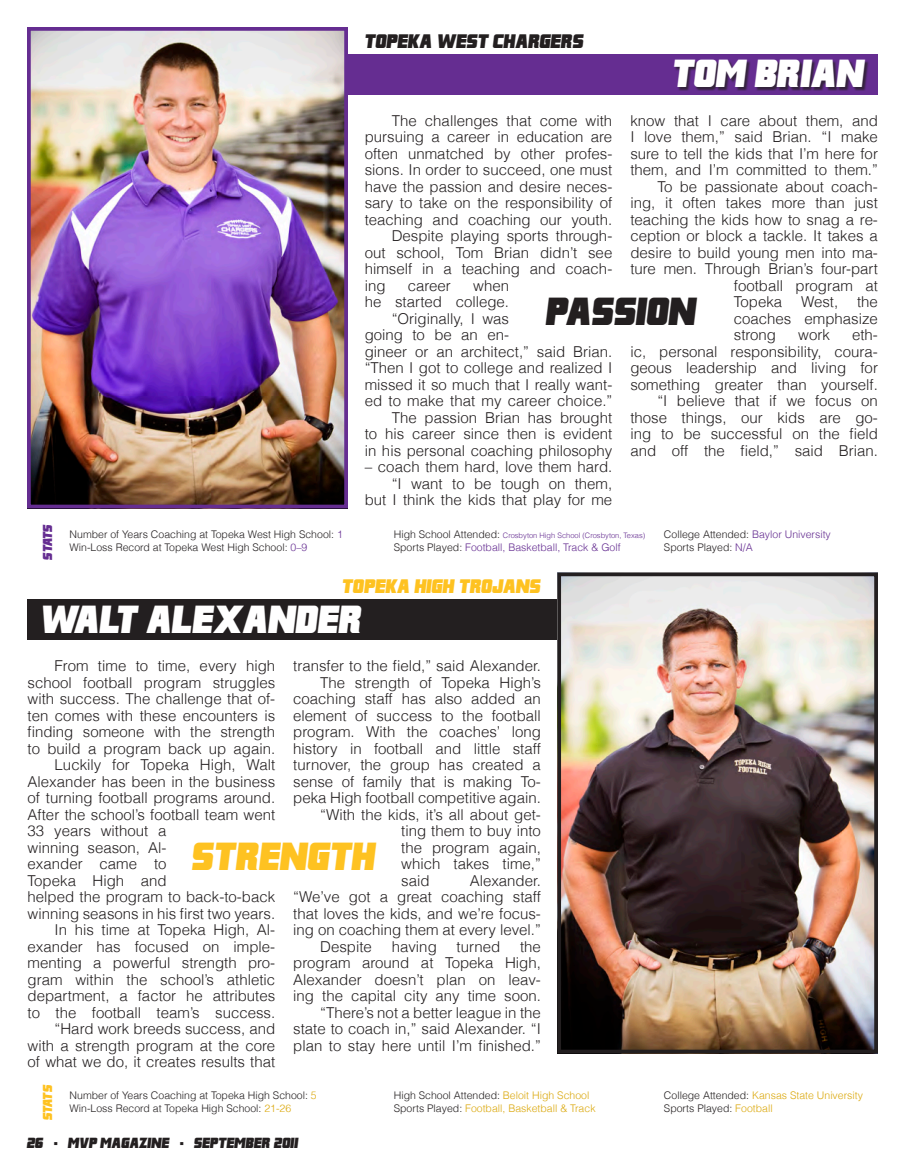
<style>
.page{position:relative;width:905px;height:1175px;background:#fff}
.page>*{position:absolute;margin:0;border:0;box-sizing:border-box;transform-origin:0 0}
.t1{font:italic 36px "Franklin M54";color:#fff}
.t2{font:italic 36px "Franklin M54";color:#fec221}
.t3{font:italic 36px "Franklin M54";color:#231f20}
.t4{font:italic 18px "Franklin M54";color:#231f20}
.t5{font:italic 18px "Franklin M54";color:#fec221}
.t6{font:300 15px/16.5px "Helvetica";color:#231f20;text-align:justify}
.t7{font:italic 13.5px "Franklin M54";color:#231f20}
.t8{font:italic 12px "Franklin M54";letter-spacing:-.045em;color:#652d91}
.t9{font:italic 12px "Franklin M54";letter-spacing:-.045em;color:#fec221}
.t10{font:300 10.5px "Helvetica";color:#231f20}
.t11{font:300 10.5px "Helvetica";color:#dba80c}
.t12{font:300 10.5px "Helvetica";color:#652d91}
.t13{font:300 7.5px "Helvetica";color:#652d91}
.s1{color:#652d91}
.s2{font-size:10.5px;color:#231f20}
.s3{color:#231f20}
.s4{color:#dba80c}
.s5{font-family:"Franklin Gothic";font-weight:800}
</style>
<div class="page">
<div style="left:27px;top:599px;width:850px;height:41px;background:#231f20"></div>
<div style="left:28px;top:54px;width:850px;height:40px;background:#652d91"></div>
<div style="left:674px;top:60px;width:195px;height:31px;background:#231f20;opacity:.75"></div>
<img style="left:32px;top:32px;width:311px;height:471px">
<div style="left:27px;top:27px;width:321px;height:481px;border:4px solid #652d91"></div>
<img style="left:562px;top:577px;width:311px;height:471px">
<div style="left:557px;top:572px;width:321px;height:481px;border:4px solid #231f20"></div>
<p class="t4" style="left:364px;top:31px;width:221px">TOPEKA WEST CHARGERS</p>
<p class="t1" style="left:672px;top:54px;width:194px">TOM BRIAN</p>
<p class="t6" style="left:364px;top:112px;width:249px;text-indent:27px">The challenges that come with pursuing a career in education are often unmatched by other profes&shy;sions. In order to succeed, one must have the passion and desire neces&shy;sary to take on the responsibility of teaching and coaching our youth.</p>
<p class="t6" style="left:364px;top:227px;width:249px;text-indent:27px">Despite playing sports through&shy;out school, Tom Brian didn’t see himself in a teaching and coach&shy;ing</p>
<p class="t6" style="left:630px;top:112px;width:249px">know that I care about them, and I love them,” said Brian. “I make sure to tell the kids that I’m here for them, and I’m committed to them.”</p>
<p class="t6" style="left:657px;top:178px;width:222px">To be passionate about coach-</p>
<p class="t6" style="left:630px;top:194px;width:249px">ing, it often takes more than just</p>
<p class="t6" style="left:630px;top:211px;width:249px">teaching the kids how to snag a re-</p>
<p class="t6" style="left:630px;top:227px;width:249px">ception or block a tackle. It takes a</p>
<p class="t6" style="left:630px;top:244px;width:249px">desire to build young men into ma-</p>
<p class="t6" style="left:630px;top:260px;width:249px">ture men. Through Brian’s four-part</p>
<p class="t6" style="left:733px;top:277px;width:145px">football program at</p>
<p class="t6" style="left:733px;top:293px;width:50px">Topeka</p>
<p class="t6" style="left:801px;top:293px;width:39px">West,</p>
<p class="t6" style="left:364px;top:277px;width:146px;text-align:right">when<br>he started college.</p>
<p class="t6" style="left:364px;top:310px;width:249px;text-align:left;text-indent:27px">“Originally, I was<br>going to be an en-<br>gineer or an architect,” said Brian. “Then I got to college and realized I missed it so much that I really want&shy;ed to make that my career choice.”</p>
<p class="t6" style="left:364px;top:409px;width:249px;text-indent:27px">The passion Brian has brought to his career since then is evident in his personal coaching philosophy</p>
<p class="t6" style="left:364px;top:458px;width:249px">– coach them hard, love them hard.</p>
<p class="t6" style="left:364px;top:475px;width:249px;text-align:right">“I want to be tough on them,<br>but I think the kids that play for me</p>
<p class="t6" style="left:408px;top:277px;width:45px">career</p>
<p class="t6" style="left:733px;top:293px;width:146px;text-indent:123px">the coaches emphasize strong</p>
<p class="t3" style="left:546px;top:291px;width:152px">PASSION</p>
<p class="t6" style="left:630px;top:326px;width:249px;text-indent:222px">eth&shy;ic, personal responsibility, coura&shy;geous leadership and living for something greater than yourself.</p>
<p class="t6" style="left:630px;top:392px;width:249px;text-indent:27px">“I believe that if we focus on those things, our kids are go&shy;ing to be successful on the field and off the field,” said Brian.</p>
<p class="t6" style="left:798px;top:326px;width:33px">work</p>
<p class="t8" style="left:41px;top:560px;width:37px;rotate:-90deg">STATS</p>
<p class="t10" style="left:70px;top:528px;width:275px">Number of Years Coaching at Topeka West High School: <span class="s1">1</span></p>
<p class="t13" style="left:394px;top:531px;width:253px"><span class="s2">High School Attended:</span> Crosbyton High School (Crosbyton, Texas)</p>
<p class="t10" style="left:664px;top:528px;width:168px">College Attended: <span class="s1">Baylor University</span></p>
<p class="t10" style="left:70px;top:540px;width:239px">Win-Loss Record at Topeka West High School: <span class="s1">0–9</span></p>
<p class="t12" style="left:394px;top:540px;width:228px"><span class="s3">Sports Played:</span> Football, Basketball, Track &amp; Golf</p>
<p class="t10" style="left:664px;top:540px;width:90px">Sports Played: <span class="s1">N/A</span></p>
<p class="t5" style="left:342px;top:576px;width:200px">TOPEKA HIGH TROJANS</p>
<p class="t1" style="left:40px;top:599px;width:323px">WALT ALEXANDER</p>
<p class="t6" style="left:28px;top:657px;width:249px;text-indent:27px">From time to time, every high school football program struggles with success. The challenge that of&shy;ten comes with these encounters is finding someone with the strength to build a program back up again.</p>
<p class="t6" style="left:28px;top:756px;width:249px;text-align:left;text-indent:27px">Luckily for Topeka High, Walt<br>Alexander has been in the business of turning football programs around.<br>After the school’s football team went<br>33 years without a<br>winning season, Al-<br>exander came to<br>Topeka High and<br>helped the program to back-to-back winning seasons in his first two years.</p>
<p class="t6" style="left:28px;top:921px;width:249px;text-indent:27px">In his time at Topeka High, Al&shy;exander has focused on imple&shy;menting a powerful strength pro&shy;gram within the school’s athletic department, a factor he attributes to the football team’s success.</p>
<p class="t6" style="left:28px;top:1020px;width:249px;text-indent:27px">“Hard work breeds success, and with a strength program at the core of what we do, it creates results that</p>
<p class="t6" style="left:293px;top:657px;width:249px">transfer to the field,” said Alexander.</p>
<p class="t6" style="left:293px;top:674px;width:249px;text-indent:27px">The strength of Topeka High’s coaching staff has also added an element of success to the football program. With the coaches’ long history in football and little staff turnover, the group has created a sense of family that is making To&shy;peka High football competitive again.</p>
<p class="t6" style="left:401px;top:806px;width:141px;text-indent:-81px">“With the kids, it’s all about get&shy;ting them to buy into the program again, which takes time,” said</p>
<p class="t2" style="left:192px;top:837px;width:185px">STRENGTH</p>
<p class="t6" style="left:293px;top:872px;width:249px;text-indent:176px">Alexander. “We’ve got a great coaching staff that loves the kids, and we’re focus&shy;ing on coaching them at every level.”</p>
<p class="t6" style="left:320px;top:938px;width:53px">Despite</p>
<p class="t6" style="left:392px;top:938px;width:47px">having</p>
<p class="t6" style="left:456px;top:938px;width:45px">turned</p>
<p class="t6" style="left:293px;top:938px;width:249px;text-indent:227px">the program around at Topeka High, Alexander doesn’t plan on leav&shy;ing the capital city any time soon.</p>
<p class="t6" style="left:293px;top:1004px;width:249px;text-indent:27px">“There’s not a better league in the state to coach in,” said Alexander. “I plan to stay here until I’m finished.”</p>
<p class="t9" style="left:41px;top:1120px;width:37px;rotate:-90deg">STATS</p>
<p class="t10" style="left:70px;top:1088px;width:249px">Number of Years Coaching at Topeka High School: <span class="s4">5</span></p>
<p class="t10" style="left:394px;top:1088px;width:197px">High School Attended: <span class="s4">Beloit High School</span></p>
<p class="t11" style="left:664px;top:1088px;width:200px"><span class="s3">College Attended:</span> Kansas State University</p>
<p class="t10" style="left:70px;top:1101px;width:223px">Win-Loss Record at Topeka High School: <span class="s4">21-26</span></p>
<p class="t11" style="left:394px;top:1101px;width:203px"><span class="s3">Sports Played:</span> Football, Basketball &amp; Track</p>
<p class="t10" style="left:664px;top:1101px;width:110px">Sports Played: <span class="s4">Football</span></p>
<p class="t7" style="left:27px;top:1135px;width:273px">26 <span class="s5">▪</span> MVP MAGAZINE <span class="s5">▪</span> SEPTEMBER 2011</p>
</div>
